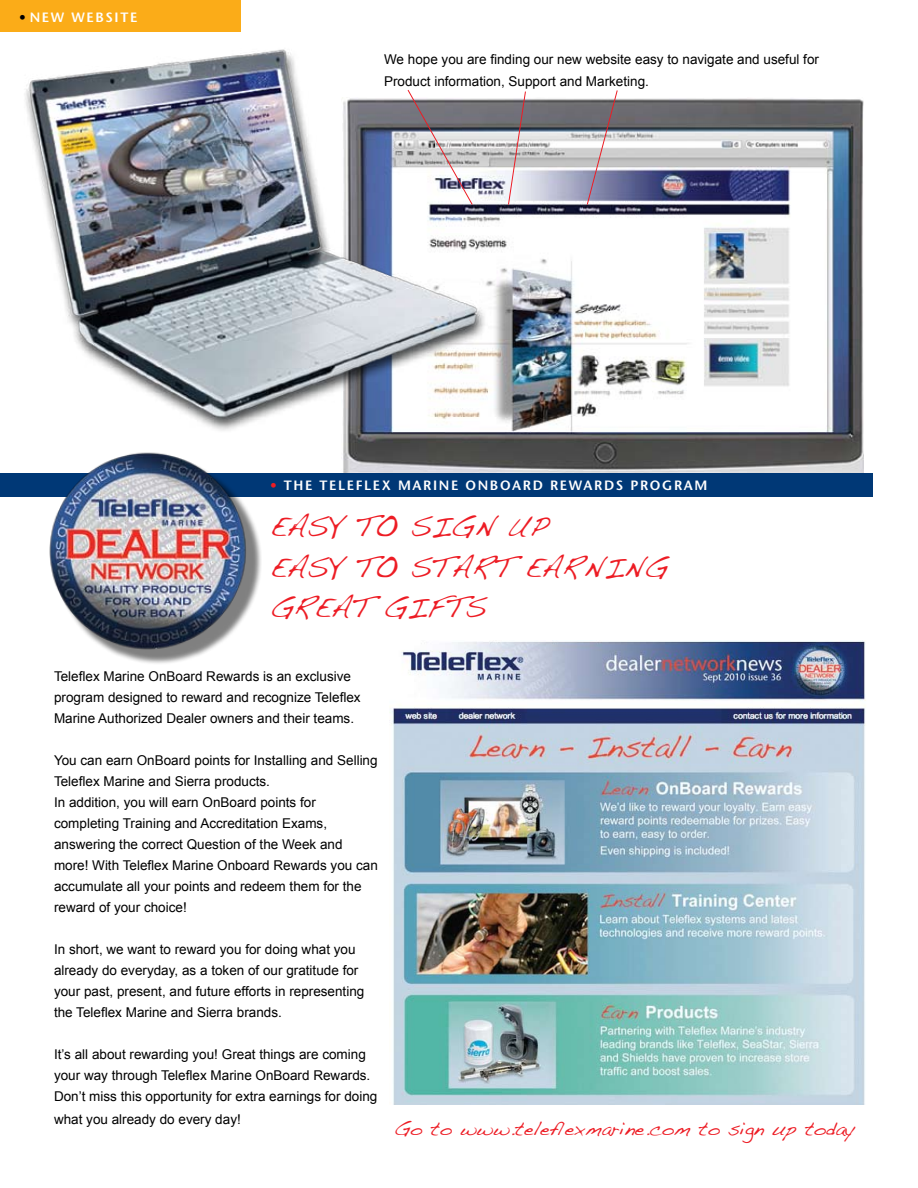
<style>
.page{position:relative;width:918px;height:1188px;background:#fff}
.page>*{position:absolute;margin:0;border:0;box-sizing:border-box;transform-origin:0 0}
.t1{font:28.5px/40.5px "Handwriting Dakota";color:#ed1c24}
.t2{font:19.5px "Handwriting Dakota";color:#ed1c24}
.t3{font:13.5px/21px "Arial";color:#000}
.t4{font:600 13.5px "Stone Sans Std";letter-spacing:.12em;color:#fff}
.s1{color:#000}
.s2{color:#ed1c24}
</style>
<div class="page">
<div style="left:0;top:0;width:240px;height:32px;background:#fbac18"></div>
<img style="left:343px;top:98px;width:521px;height:375px">
<img style="left:391px;top:640px;width:475px;height:465px">
<div style="left:0;top:473px;width:873px;height:24px;background:#003876"></div>
<img style="left:49px;top:452px;width:212px;height:212px">
<img style="left:25px;top:49px;width:466px;height:383px">
<svg style="left:407px;top:89px;width:66px;height:117px"></svg>
<svg style="left:508px;top:91px;width:18px;height:114px"></svg>
<svg style="left:586px;top:90px;width:32px;height:115px"></svg>
<p class="t4" style="left:19px;top:10px;width:120px"><span class="s1">•</span> NEW WEBSITE</p>
<p class="t3" style="left:384px;top:48px;width:436px;line-height:22.5px">We hope you are finding our new website easy to navigate and useful for<br>Product information, Support and Marketing.</p>
<p class="t4" style="left:270px;top:477px;width:69px"><span class="s2">•</span> THE TELEFLE</p>
<p class="t4" style="left:382px;top:477px;width:41px">X MARINE</p>
<p class="t4" style="left:466px;top:477px;width:46px">ON BOARD</p>
<p class="t4" style="left:550px;top:477px;width:22px">REWARDS</p>
<p class="t4" style="left:630px;top:477px;width:22px">PROGRAM</p>
<h1 class="t1" style="left:270px;top:506px;width:399px">EASY TO SIGN UP<br>EASY TO START EARNING<br>GREAT GIFTS</h1>
<p class="t3" style="left:54px;top:666px;width:308px">Teleflex Marine OnBoard Rewards is an exclusive program designed to reward and recognize Teleflex<br>Marine Authorized Dealer owners and their teams.</p>
<p class="t3" style="left:54px;top:750px;width:325px">You can earn OnBoard points for Installing and Selling Teleflex Marine and Sierra products.<br>In addition, you will earn OnBoard points for completing Training and Accreditation Exams, answering the correct Question of the Week and more! With Teleflex Marine Onboard Rewards you can accumulate all your points and redeem them for the reward of your choice!</p>
<p class="t3" style="left:54px;top:939px;width:312px">In short, we want to reward you for doing what you already do everyday, as a token of our gratitude for your past, present, and future efforts in representing the Teleflex Marine and Sierra brands.</p>
<p class="t3" style="left:54px;top:1044px;width:325px">It’s all about rewarding you! Great things are coming your way through Teleflex Marine OnBoard Rewards.<br>Don’t miss this opportunity for extra earnings for doing</p>
<p class="t3" style="left:54px;top:1108px;width:188px">what you already do every day!</p>
<h2 class="t2" style="left:394px;top:1117px;width:462px">Go to www.teleflexmarine.com to sign up today</h2>
</div>
